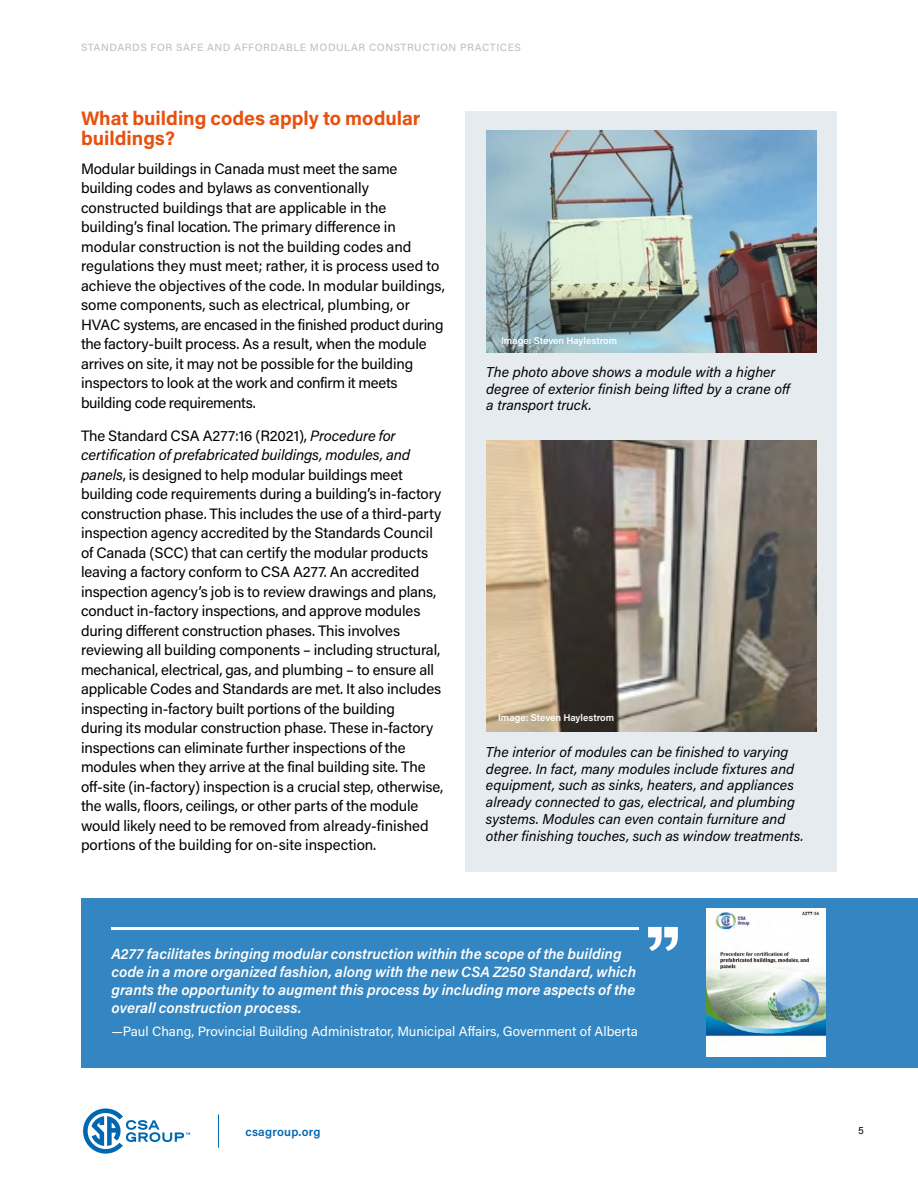
<style>
.page{position:relative;width:918px;height:1188px;background:#fff}
.page>*{position:absolute;margin:0;border:0;box-sizing:border-box;transform-origin:0 0}
.t1{font:700 19.5px/19.5px "Acumin Pro";color:#e9500e}
.Text{font:15px/19.5px "Acumin Pro";letter-spacing:-.01em;color:#000}
.t2{font:italic 600 14.85px/18px "Acumin Pro";color:#fff}
.t3{font:italic 14.25px/16.8px "Acumin Pro";color:#000}
.t4{font:13.5px "Acumin Pro";color:#fff}
.t5{font:600 12px "Acumin Pro";letter-spacing:.02em;color:#0068b2}
.t6{font:500 10.5px "Acumin Pro";letter-spacing:.05em;color:#c3c1c2}
.t7{font:10.5px "Acumin Pro";color:#000}
.t8{font:600 9.75px "Acumin Pro";letter-spacing:-.005em;color:#fff}
.s1{font-style:italic}
</style>
<div class="page">
<hr style="left:218px;top:1114px;width:1px;height:34px;background:#0068b2">
<svg style="left:83px;top:1108px;width:107px;height:46px"></svg>
<div style="left:465px;top:111px;width:372px;height:760px;background:#e6ebf0"></div>
<div style="left:81px;top:898px;width:837px;height:170px;background:#3386c1"></div>
<img style="left:486px;top:130px;width:331px;height:222px">
<img style="left:486px;top:441px;width:331px;height:291px">
<svg style="left:648px;top:927px;width:30px;height:24px"></svg>
<hr style="left:112px;top:927px;width:527px;height:2px;background:#fff">
<img style="left:707px;top:908px;width:119px;height:149px">
<p class="t6" style="left:81px;top:40px;width:442px">STANDARDS FOR SAFE AND AFFORDABLE MODULAR CONSTRUCTION PRACTICES</p>
<h2 class="t1" style="left:81px;top:108px;width:341px">What building codes apply to modular buildings?</h2>
<p class="Text" style="left:81px;top:158px;width:365px">Modular buildings in Canada must meet the same building codes and bylaws as conventionally constructed buildings that are applicable in the building’s final location. The primary difference in modular construction is not the building codes and regulations they must meet; rather, it is process used to achieve the objectives of the code. In modular buildings, some components, such as electrical, plumbing, or HVAC systems, are encased in the finished product during the factory-built process. As a result, when the module arrives on site, it may not be possible for the building inspectors to look at the work and confirm it meets building code requirements.</p>
<p class="Text" style="left:81px;top:425px;width:364px">The Standard CSA A277:16 (R2021), <span class="s1">Procedure for certification of prefabricated buildings, modules, and panels</span>, is designed to help modular buildings meet building code requirements during a building’s in-factory construction phase. This includes the use of a third-party inspection agency accredited by the Standards Council of Canada (SCC) that can certify the modular products leaving a factory conform to CSA A277. An accredited inspection agency’s job is to review drawings and plans, conduct in-factory inspections, and approve modules during different construction phases. This involves reviewing all building components – including structural, mechanical, electrical, gas, and plumbing – to ensure all applicable Codes and Standards are met. It also includes inspecting in-factory built portions of the building<br>during its modular construction phase. These in-factory inspections can eliminate further inspections of the modules when they arrive at the final building site. The off-site (in-factory) inspection is a crucial step, otherwise, the walls, floors, ceilings, or other parts of the module would likely need to be removed from already-finished portions of the building for on-site inspection.</p>
<p class="t8" style="left:501px;top:333px;width:118px">Image: Steven Haylestrom</p>
<p class="t3" style="left:486px;top:363px;width:307px">The photo above shows a module with a higher degree of exterior finish being lifted by a crane off a transport truck.</p>
<p class="t8" style="left:498px;top:711px;width:118px">Image: Steven Haylestrom</p>
<p class="t3" style="left:486px;top:743px;width:319px">The interior of modules can be finished to varying degree. In fact, many modules include fixtures and equipment, such as sinks, heaters, and appliances already connected to gas, electrical, and plumbing systems. Modules can even contain furniture and other finishing touches, such as window treatments.</p>
<p class="t2" style="left:112px;top:944px;width:526px">A277 facilitates bringing modular construction within the scope of the building code in a more organized fashion, along with the new CSA Z250 Standard, which grants the opportunity to augment this process by including more aspects of the overall construction process.</p>
<p class="t4" style="left:112px;top:1022px;width:528px">—Paul Chang, Provincial Building Administrator, Municipal Affairs, Government of Alberta</p>
<p class="t5" style="left:245px;top:1124px;width:77px">csagroup.org</p>
<p class="t7" style="left:858px;top:1123px;width:7px">5</p>
</div>
